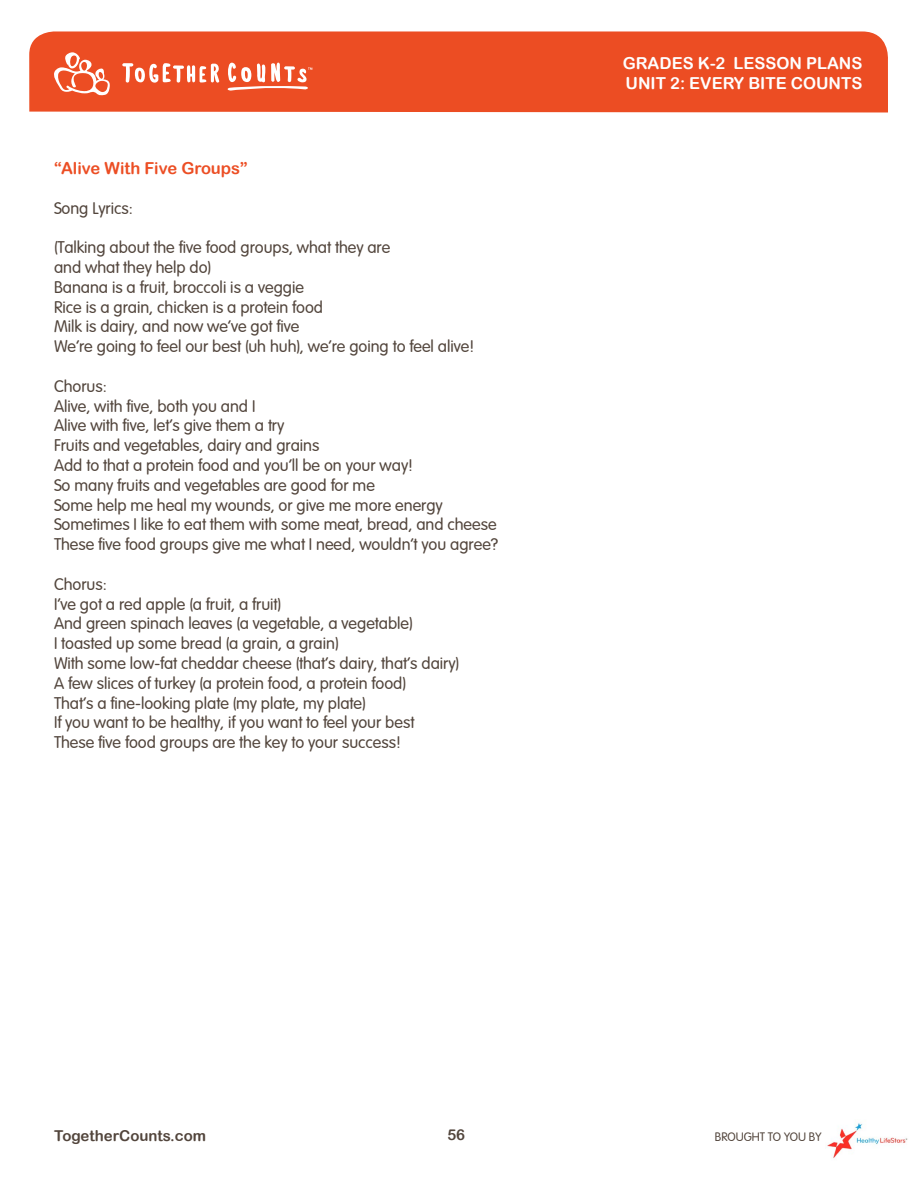
<style>
.page{position:relative;width:918px;height:1188px;background:#fff}
.page>*{position:absolute;margin:0;border:0;box-sizing:border-box;transform-origin:0 0}
.Body{font:16.5px "Arial Rounded";color:#52453c}
.t1{font:16.5px/19.8px "Arial Rounded MT Bold";color:#fff}
.Subhead_orange{font:16.5px "Arial Rounded MT Bold";color:#ec4e24}
.t2{font:15px "Arial Rounded MT Bold";color:#52453c}
.t3{font:12px "Arial Rounded";color:#52453c}
</style>
<div class="page">
<div style="left:29px;top:31px;width:859px;height:81px;background:#ec4d23"></div>
<svg style="left:53px;top:52px;width:57px;height:44px"></svg>
<svg style="left:122px;top:63px;width:97px;height:20px"></svg>
<svg style="left:227px;top:63px;width:85px;height:28px"></svg>
<img style="left:827px;top:1123px;width:81px;height:36px">
<p class="Subhead_orange" style="left:54px;top:158px;width:195px">“Alive With Five Groups”</p>
<p class="Body" style="left:54px;top:196px;width:80px">Song Lyrics:</p>
<p class="Body" style="left:54px;top:235px;width:338px">(Talking about the five food groups, what they are</p>
<p class="Body" style="left:54px;top:255px;width:158px">and what they help do)</p>
<p class="Body" style="left:54px;top:275px;width:252px">Banana is a fruit, broccoli is a veggie</p>
<p class="Body" style="left:54px;top:295px;width:271px">Rice is a grain, chicken is a protein food</p>
<p class="Body" style="left:54px;top:314px;width:247px">Milk is dairy, and now we’ve got five</p>
<p class="Body" style="left:54px;top:334px;width:422px">We’re going to feel our best (uh huh), we’re going to feel alive!</p>
<p class="Body" style="left:54px;top:374px;width:54px">Chorus:</p>
<p class="Body" style="left:54px;top:394px;width:203px">Alive, with five, both you and I</p>
<p class="Body" style="left:54px;top:413px;width:232px">Alive with five, let’s give them a try</p>
<p class="Body" style="left:54px;top:433px;width:267px">Fruits and vegetables, dairy and grains</p>
<p class="Body" style="left:54px;top:453px;width:360px">Add to that a protein food and you’ll be on your way!</p>
<p class="Body" style="left:54px;top:473px;width:322px">So many fruits and vegetables are good for me</p>
<p class="Body" style="left:54px;top:493px;width:390px">Some help me heal my wounds, or give me more energy</p>
<p class="Body" style="left:54px;top:512px;width:444px">Sometimes I like to eat them with some meat, bread, and cheese</p>
<p class="Body" style="left:54px;top:532px;width:446px">These five food groups give me what I need, wouldn’t you agree?</p>
<p class="Body" style="left:54px;top:572px;width:54px">Chorus:</p>
<p class="Body" style="left:54px;top:592px;width:228px">I’ve got a red apple (a fruit, a fruit)</p>
<p class="Body" style="left:54px;top:611px;width:360px">And green spinach leaves (a vegetable, a vegetable)</p>
<p class="Body" style="left:54px;top:631px;width:286px">I toasted up some bread (a grain, a grain)</p>
<p class="Body" style="left:54px;top:651px;width:406px">With some low-fat cheddar cheese (that’s dairy, that’s dairy)</p>
<p class="Body" style="left:54px;top:671px;width:353px">A few slices of turkey (a protein food, a protein food)</p>
<p class="Body" style="left:54px;top:691px;width:313px">That’s a fine-looking plate (my plate, my plate)</p>
<p class="Body" style="left:54px;top:710px;width:362px">If you want to be healthy, if you want to feel your best</p>
<p class="Body" style="left:54px;top:730px;width:348px">These five food groups are the key to your success!</p>
<p class="t1" style="left:623px;top:53px;width:241px">GRADES K-2 LESSON PLANS<br>UNIT 2: EVERY BITE COUNTS</p>
<p class="t2" style="left:54px;top:1127px;width:154px">TogetherCounts.com</p>
<p class="t2" style="left:447px;top:1126px;width:19px">56</p>
<p class="t3" style="left:715px;top:1128px;width:108px">BROUGHT TO YOU BY</p>
</div>
